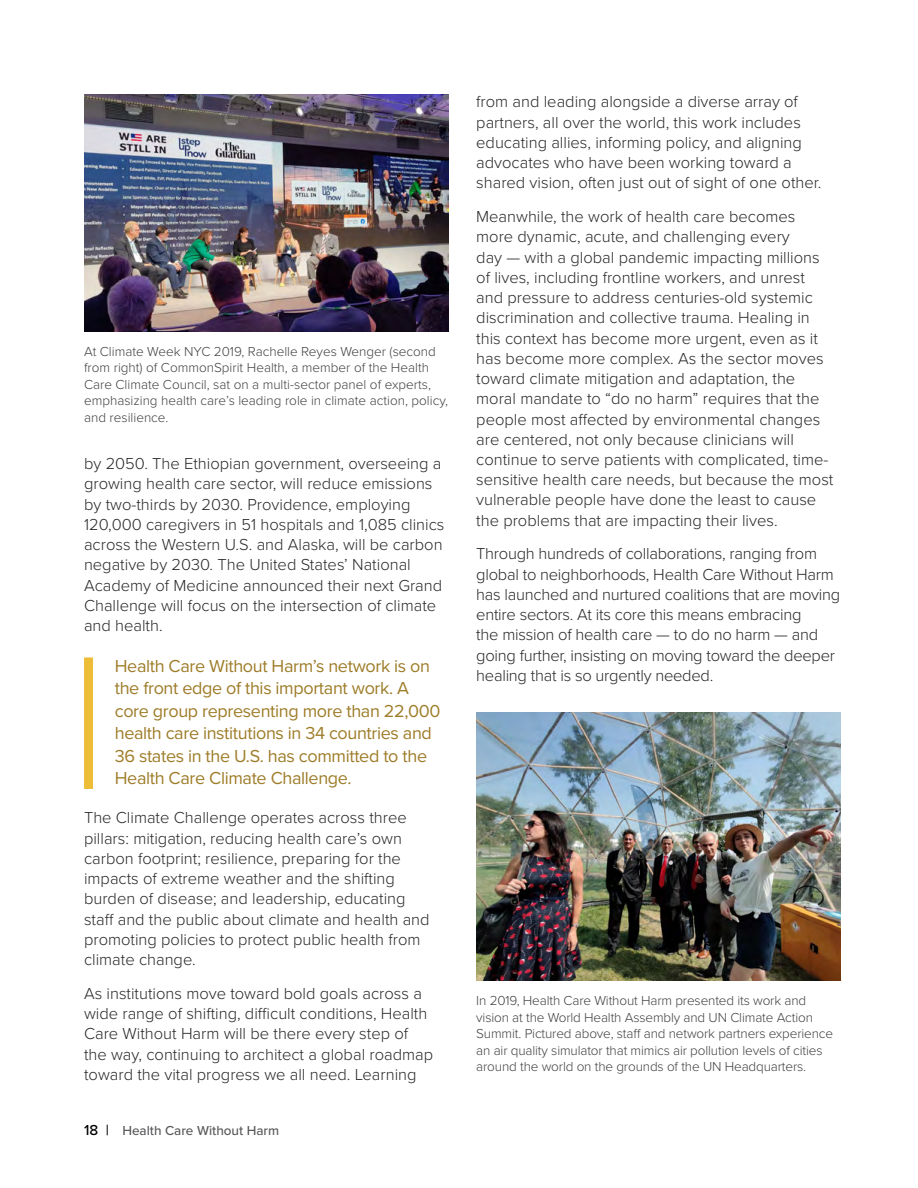
<style>
.page{position:relative;width:918px;height:1188px;background:#fff}
.page>*{position:absolute;margin:0;border:0;box-sizing:border-box;transform-origin:0 0}
.t1{font:18px/22.5px "Proxima Nova";letter-spacing:-.02em;color:#9e7d29}
.t2{font:300 16.5px/20.2px "Proxima Nova";color:#292829}
.t3{font:300 13.5px/16.5px "Proxima Nova";letter-spacing:-.01em;color:#414042}
.t4{font:500 13.5px "Proxima Nova";color:#58595b}
.s1{font-size:15px;color:#000}
</style>
<div class="page">
<div style="left:84px;top:657px;width:9px;height:132px;background:#edbd38"></div>
<img style="left:84px;top:94px;width:364px;height:238px">
<img style="left:476px;top:713px;width:364px;height:268px">
<p class="t3" style="left:84px;top:343px;width:365px">At Climate Week NYC 2019, Rachelle Reyes Wenger (second from right) of CommonSpirit Health, a member of the Health Care Climate Council, sat on a multi-sector panel of experts, emphasizing health care’s leading role in climate action, policy, and resilience.</p>
<p class="t2" style="left:84px;top:454px;width:362px">by 2050. The Ethiopian government, overseeing a growing health care sector, will reduce emissions by two-thirds by 2030. Providence, employing 120,000 caregivers in 51 hospitals and 1,085 clinics across the Western U.S. and Alaska, will be carbon negative by 2030. The United States’ National Academy of Medicine announced their next Grand Challenge will focus on the intersection of climate and health.</p>
<p class="t1" style="left:115px;top:655px;width:327px">Health Care Without Harm’s network is on the front edge of this important work. A core group representing more than 22,000 health care institutions in 34 countries and 36 states in the U.S. has committed to the Health Care Climate Challenge.</p>
<p class="t2" style="left:84px;top:808px;width:347px">The Climate Challenge operates across three pillars: mitigation, reducing health care’s own carbon footprint; resilience, preparing for the impacts of extreme weather and the shifting burden of disease; and leadership, educating staff and the public about climate and health and promoting policies to protect public health from climate change.</p>
<p class="t2" style="left:84px;top:984px;width:351px">As institutions move toward bold goals across a wide range of shifting, difficult conditions, Health Care Without Harm will be there every step of the way, continuing to architect a global roadmap toward the vital progress we all need. Learning</p>
<p class="t4" style="left:84px;top:1123px;width:197px"><span class="s1">18 |</span> Health Care Without Harm</p>
<p class="t2" style="left:476px;top:92px;width:347px">from and leading alongside a diverse array of partners, all over the world, this work includes educating allies, informing policy, and aligning advocates who have been working toward a shared vision, often just out of sight of one other.</p>
<p class="t2" style="left:476px;top:207px;width:359px">Meanwhile, the work of health care becomes more dynamic, acute, and challenging every<br>day — with a global pandemic impacting millions of lives, including frontline workers, and unrest and pressure to address centuries-old systemic discrimination and collective trauma. Healing in this context has become more urgent, even as it has become more complex. As the sector moves toward climate mitigation and adaptation, the moral mandate to “do no harm” requires that the people most affected by environmental changes are centered, not only because clinicians will continue to serve patients with complicated, time&shy;sensitive health care needs, but because the most vulnerable people have done the least to cause the problems that are impacting their lives.</p>
<p class="t2" style="left:476px;top:544px;width:365px">Through hundreds of collaborations, ranging from global to neighborhoods, Health Care Without Harm has launched and nurtured coalitions that are moving entire sectors. At its core this means embracing<br>the mission of health care — to do no harm — and going further, insisting on moving toward the deeper healing that is so urgently needed.</p>
<p class="t3" style="left:476px;top:993px;width:358px">In 2019, Health Care Without Harm presented its work and vision at the World Health Assembly and UN Climate Action Summit. Pictured above, staff and network partners experience an air quality simulator that mimics air pollution levels of cities around the world on the grounds of the UN Headquarters.</p>
</div>
